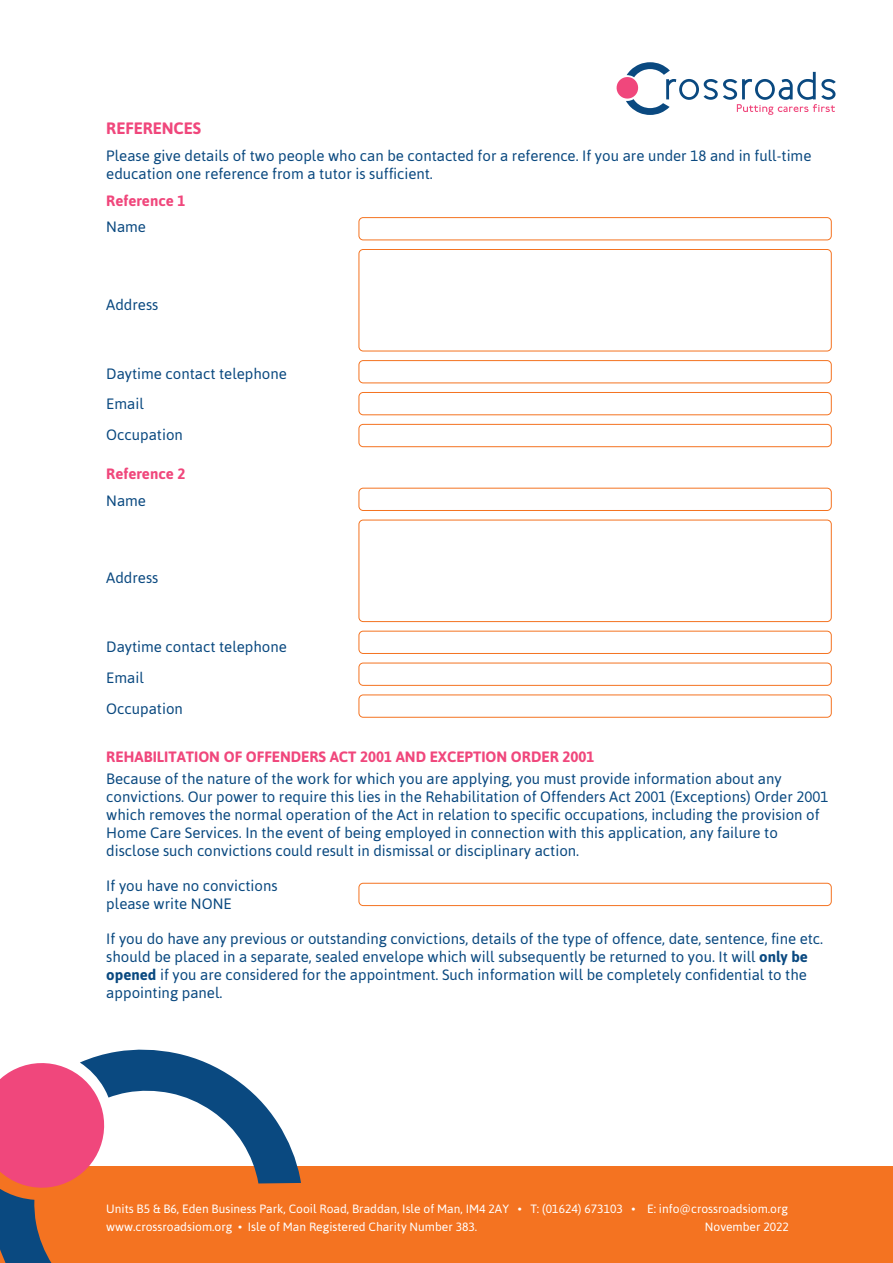
<style>
.page{position:relative;width:893px;height:1263px;background:#fff}
.page>*{position:absolute;margin:0;border:0;box-sizing:border-box;transform-origin:0 0}
.t1{font:700 16.5px "Asap";color:#f0477c}
.t2{font:15px/18px "Asap";color:#0a4980}
.t3{font:700 15px "Asap";color:#f0477c}
.t4{font:12px "Asap";color:#fff}
.s1{font-weight:700}
</style>
<div class="page">
<div style="left:0;top:1167px;width:893px;height:96px;background:#f47321"></div>
<svg style="left:0;top:1049px;width:301px;height:214px"></svg>
<div style="left:359px;top:249px;width:473px;height:102px;border:1px solid #f47321;border-radius:4px"></div>
<div style="left:359px;top:520px;width:473px;height:102px;border:1px solid #f47321;border-radius:4px"></div>
<div style="left:359px;top:360px;width:473px;height:23px;border:1px solid #f47321;border-radius:4px"></div>
<div style="left:359px;top:631px;width:473px;height:23px;border:1px solid #f47321;border-radius:4px"></div>
<div style="left:359px;top:392px;width:473px;height:23px;border:1px solid #f47321;border-radius:4px"></div>
<div style="left:359px;top:424px;width:473px;height:23px;border:1px solid #f47321;border-radius:4px"></div>
<div style="left:359px;top:663px;width:473px;height:23px;border:1px solid #f47321;border-radius:4px"></div>
<div style="left:359px;top:694px;width:473px;height:24px;border:1px solid #f47321;border-radius:4px"></div>
<div style="left:359px;top:217px;width:473px;height:23px;border:1px solid #f47321;border-radius:4px"></div>
<div style="left:359px;top:488px;width:473px;height:23px;border:1px solid #f47321;border-radius:4px"></div>
<div style="left:359px;top:883px;width:473px;height:23px;border:1px solid #f47321;border-radius:4px"></div>
<svg style="left:617px;top:62px;width:219px;height:53px"></svg>
<p class="t1" style="left:106px;top:119px;width:96px">REFERENCES</p>
<p class="t2" style="left:106px;top:147px;width:707px">Please give details of two people who can be contacted for a reference. If you are under 18 and in full-time education one reference from a tutor is sufficient.</p>
<p class="t3" style="left:106px;top:191px;width:81px">Reference 1</p>
<p class="t2" style="left:106px;top:218px;width:41px">Name</p>
<p class="t2" style="left:106px;top:295px;width:54px">Address</p>
<p class="t2" style="left:106px;top:364px;width:182px">Daytime contact telephone</p>
<p class="t2" style="left:106px;top:395px;width:39px">Email</p>
<p class="t2" style="left:106px;top:426px;width:78px">Occupation</p>
<p class="t3" style="left:106px;top:465px;width:81px">Reference 2</p>
<p class="t2" style="left:106px;top:491px;width:41px">Name</p>
<p class="t2" style="left:106px;top:569px;width:54px">Address</p>
<p class="t2" style="left:106px;top:638px;width:182px">Daytime contact telephone</p>
<p class="t2" style="left:106px;top:669px;width:39px">Email</p>
<p class="t2" style="left:106px;top:699px;width:78px">Occupation</p>
<p class="t3" style="left:106px;top:748px;width:490px">REHABILITATION OF OFFENDERS ACT 2001 AND EXCEPTION ORDER 2001</p>
<p class="t2" style="left:106px;top:769px;width:724px">Because of the nature of the work for which you are applying, you must provide information about any convictions. Our power to require this lies in the Rehabilitation of Offenders Act 2001 (Exceptions) Order 2001 which removes the normal operation of the Act in relation to specific occupations, including the provision of Home Care Services. In the event of being employed in connection with this application, any failure to disclose such convictions could result in dismissal or disciplinary action.</p>
<p class="t2" style="left:106px;top:876px;width:173px">If you have no convictions please write NONE</p>
<p class="t2" style="left:106px;top:929px;width:718px">If you do have any previous or outstanding convictions, details of the type of offence, date, sentence, fine etc. should be placed in a separate, sealed envelope which will subsequently be returned to you. It will <span class="s1">only be opened</span> if you are considered for the appointment. Such information will be completely confidential to the appointing panel.</p>
<p class="t4" style="left:106px;top:1201px;width:683px">Units B5 &amp; B6, Eden Business Park, Cooil Road, Braddan, Isle of Man, IM4 2AY • T: (01624) 673103 • E: info@crossroadsiom.org</p>
<p class="t4" style="left:106px;top:1220px;width:373px">www.crossroadsiom.org • Isle of Man Registered Charity Number 383.</p>
<p class="t4" style="left:705px;top:1220px;width:86px">November 2022</p>
</div>
